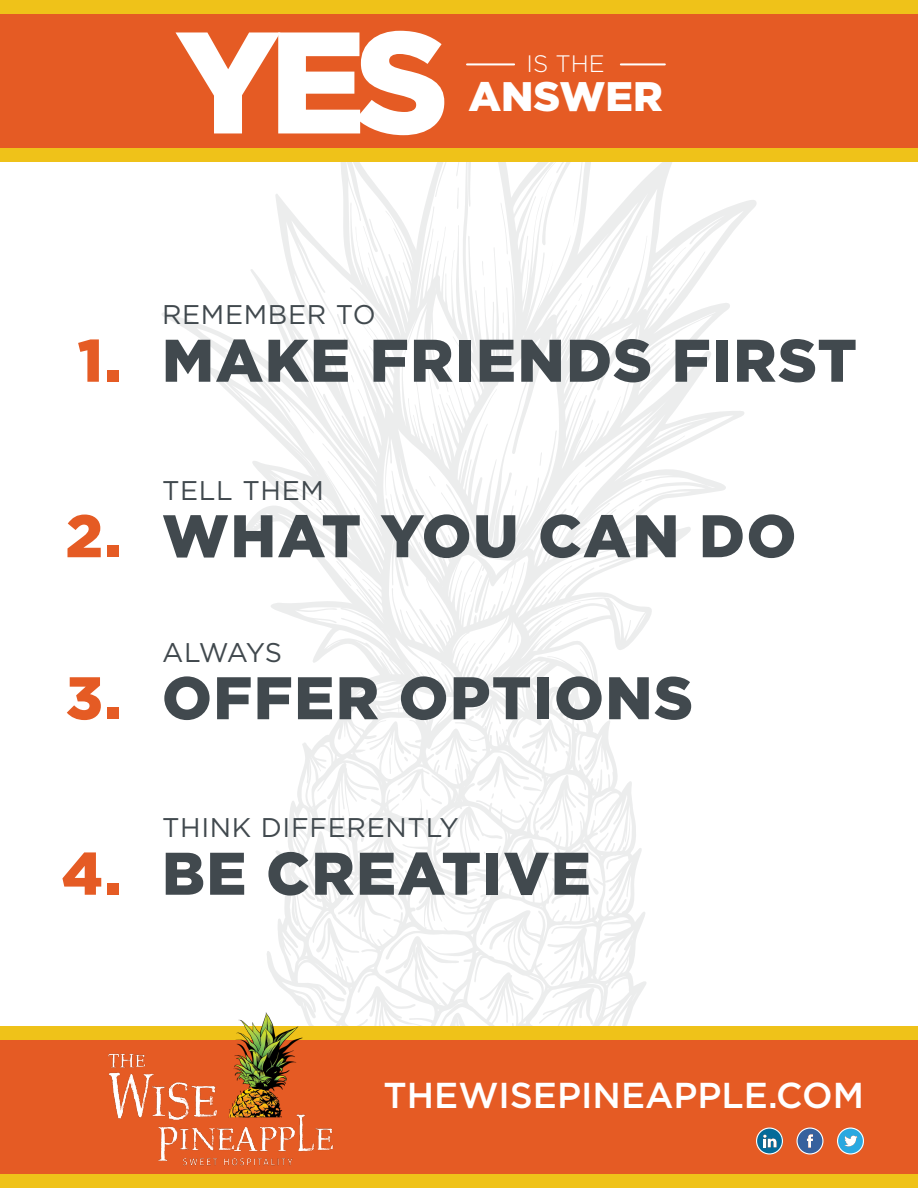
<style>
.page{position:relative;width:918px;height:1188px;background:#fff}
.page>*{position:absolute;margin:0;border:0;box-sizing:border-box;transform-origin:0 0}
.t1{font:900 144.3px "Gotham";color:#fff}
.t2{font:900 60px "Gotham";letter-spacing:.025em;color:#41494e}
.t3{font:900 60px "Gotham";color:#e55b24}
.t4{font:900 41.25px "Gotham";color:#fff}
.t5{font:500 36px "Gotham";color:#fff}
.t6{font:27px "Gotham";letter-spacing:.025em;color:#41494e}
.t7{font:300 23.85px "Gotham";color:#fff}
</style>
<div class="page">
<svg style="left:162px;top:162px;width:595px;height:864px"></svg>
<div style="left:0;top:1026px;width:918px;height:162px;background:#e55b24"></div>
<div style="left:0;top:1026px;width:918px;height:14px;background:#efc219"></div>
<div style="left:0;top:1174px;width:918px;height:14px;background:#efc219"></div>
<img style="left:108px;top:1012px;width:225px;height:154px">
<svg style="left:798px;top:1128px;width:25px;height:25px"></svg>
<div style="left:796px;top:1128px;width:27px;height:27px;border:1px solid #fff;border-radius:50%"></div>
<svg style="left:838px;top:1128px;width:26px;height:25px"></svg>
<div style="left:837px;top:1128px;width:27px;height:27px;border:1px solid #fff;border-radius:50%"></div>
<svg style="left:757px;top:1128px;width:26px;height:25px"></svg>
<div style="left:756px;top:1128px;width:27px;height:27px;border:1px solid #fff;border-radius:50%"></div>
<div style="left:0;top:0;width:918px;height:162px;background:#e55b24"></div>
<div style="left:0;top:0;width:918px;height:14px;background:#efc219"></div>
<div style="left:0;top:148px;width:918px;height:14px;background:#efc219"></div>
<hr style="left:621px;top:63px;width:44px;height:2px;background:#fff">
<hr style="left:467px;top:63px;width:47px;height:2px;background:#fff">
<p class="t1" style="left:176px;top:-17px;width:275px">YES</p>
<p class="t7" style="left:526px;top:48px;width:80px">IS THE</p>
<p class="t4" style="left:468px;top:68px;width:196px">ANSWER</p>
<p class="t6" style="left:162px;top:297px;width:215px">REMEMBER TO</p>
<p class="t3" style="left:78px;top:319px;width:45px">1.</p>
<p class="t2" style="left:162px;top:319px;width:696px">MAKE FRIENDS FIRST</p>
<p class="t6" style="left:162px;top:473px;width:164px">TELL THEM</p>
<p class="t3" style="left:66px;top:495px;width:57px">2.</p>
<p class="t2" style="left:162px;top:495px;width:636px">WHAT YOU CAN DO</p>
<p class="t6" style="left:162px;top:635px;width:122px">ALWAYS</p>
<p class="t3" style="left:66px;top:657px;width:57px">3.</p>
<p class="t2" style="left:162px;top:657px;width:533px">OFFER OPTIONS</p>
<p class="t6" style="left:162px;top:810px;width:298px">THINK DIFFERENTLY</p>
<p class="t3" style="left:62px;top:832px;width:61px">4.</p>
<p class="t2" style="left:162px;top:832px;width:430px">BE CREATIVE</p>
<p class="t5" style="left:384px;top:1072px;width:482px">THEWISEPINEAPPLE.COM</p>
</div>
